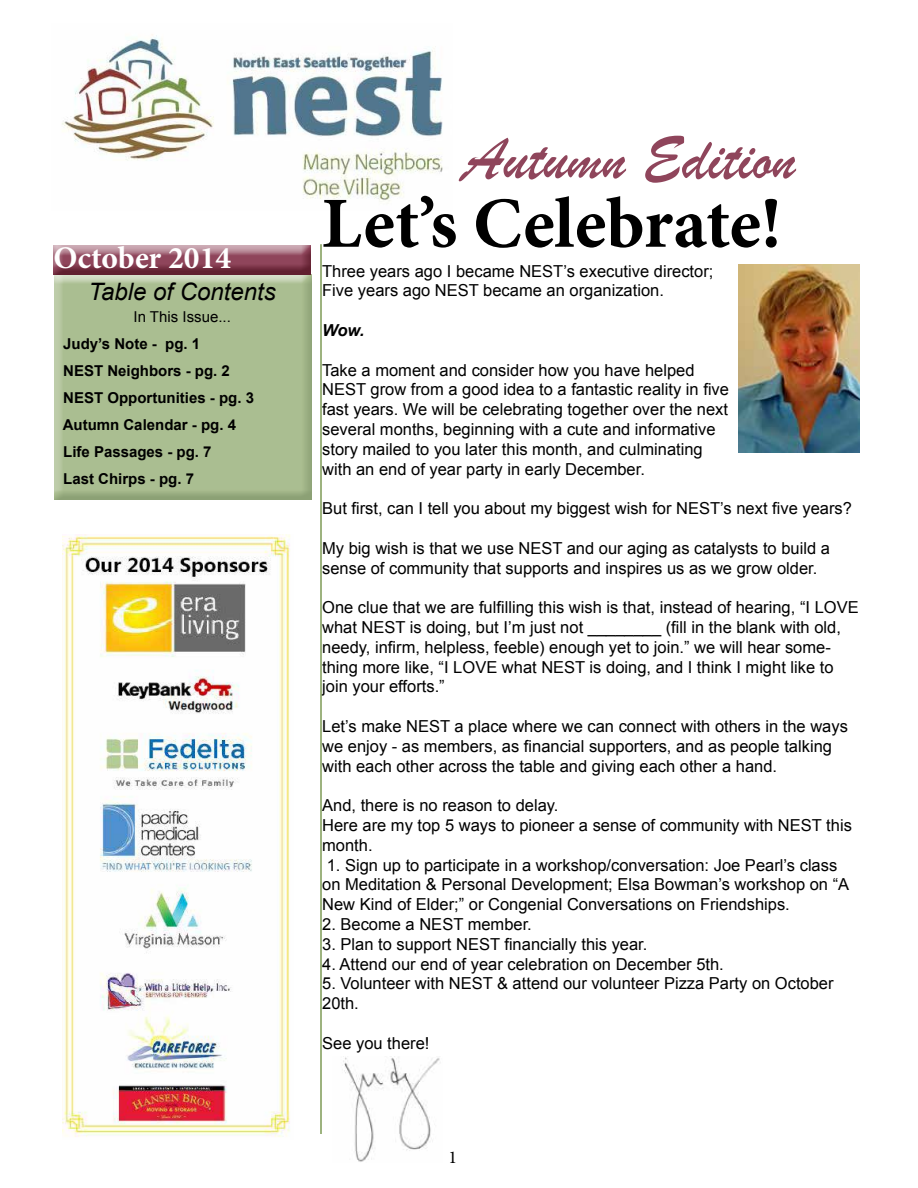
<style>
.page{position:relative;width:918px;height:1188px;background:#fff}
.page>*{position:absolute;margin:0;border:0;box-sizing:border-box;transform-origin:0 0}
.t1{font:700 72px "Minion Pro";color:#000}
.t2{font:63px "Brush Script";color:#8f455b}
.t3{font:700 31.5px "Minion Pro";color:#fff}
.t4{font:italic 24px "Arial";color:#000}
.t5{font:18px "Minion Pro";color:#000}
.t6{font:16.5px/19.8px "Arial";color:#000}
.t7{font:italic 700 16.5px "Arial";color:#000}
.t8{font:700 15px/27px "Arial";color:#000}
.t9{font:15px "Arial";color:#000}
</style>
<div class="page">
<div style="left:47px;top:267px;width:275px;height:234px;background:#000;opacity:.75"></div>
<img style="left:62px;top:34px;width:381px;height:168px">
<div style="left:45px;top:245px;width:267px;height:37px;background:#000;opacity:.75"></div>
<img style="left:63px;top:534px;width:227px;height:603px">
<hr style="left:320px;top:244px;width:2px;height:890px;background:#7d9b55">
<img style="left:738px;top:265px;width:122px;height:187px">
<img style="left:343px;top:1057px;width:97px;height:105px">
<h3 class="t3" style="left:54px;top:235px;width:179px">October 2014</h3>
<h3 class="t4" style="left:89px;top:276px;width:189px">Table of Contents</h3>
<p class="t9" style="left:134px;top:307px;width:99px">In This Issue...</p>
<p class="t8" style="left:63px;top:331px;width:193px">Judy’s Note - pg. 1<br>NEST Neighbors - pg. 2<br>NEST Opportunities - pg. 3<br>Autumn Calendar - pg. 4<br>Life Passages - pg. 7<br>Last Chirps - pg. 7</p>
<h2 class="t2" style="left:463px;top:120px;width:334px">Autumn Edition</h2>
<h1 class="t1" style="left:322px;top:173px;width:461px">Let’s Celebrate!</h1>
<p class="t6" style="left:322px;top:261px;width:393px">Three years ago I became NEST’s executive director;<br>Five years ago NEST became an organization.</p>
<p class="t7" style="left:322px;top:319px;width:44px">Wow.</p>
<p class="t6" style="left:322px;top:360px;width:408px">Take a moment and consider how you have helped NEST grow from a good idea to a fantastic reality in five fast years. We will be celebrating together over the next several months, beginning with a cute and informative story mailed to you later this month, and culminating with an end of year party in early December.</p>
<p class="t6" style="left:322px;top:499px;width:531px">But first, can I tell you about my biggest wish for NEST’s next five years?</p>
<p class="t6" style="left:322px;top:538px;width:509px">My big wish is that we use NEST and our aging as catalysts to build a sense of community that supports and inspires us as we grow older.</p>
<p class="t6" style="left:322px;top:598px;width:538px">One clue that we are fulfilling this wish is that, instead of hearing, “I LOVE what NEST is doing, but I’m just not ________ (fill in the blank with old, needy, infirm, helpless, feeble) enough yet to join.” we will hear some&shy;thing more like, “I LOVE what NEST is doing, and I think I might like to join your efforts.”</p>
<p class="t6" style="left:322px;top:716px;width:527px">Let’s make NEST a place where we can connect with others in the ways we enjoy - as members, as financial supporters, and as people talking with each other across the table and giving each other a hand.</p>
<p class="t6" style="left:322px;top:796px;width:531px">And, there is no reason to delay.<br>Here are my top 5 ways to pioneer a sense of community with NEST this month.</p>
<p class="t6" style="left:322px;top:855px;width:529px">1. Sign up to participate in a workshop/conversation: Joe Pearl’s class on Meditation &amp; Personal Development; Elsa Bowman’s workshop on “A<br>New Kind of Elder;” or Congenial Conversations on Friendships.</p>
<p class="t6" style="left:322px;top:914px;width:211px">2. Become a NEST member.</p>
<p class="t6" style="left:322px;top:934px;width:327px">3. Plan to support NEST financially this year.</p>
<p class="t6" style="left:322px;top:954px;width:403px">4. Attend our end of year celebration on December 5th.</p>
<p class="t6" style="left:322px;top:974px;width:513px">5. Volunteer with NEST &amp; attend our volunteer Pizza Party on October<br>20th.</p>
<p class="t6" style="left:322px;top:1033px;width:109px">See you there!</p>
<p class="t5" style="left:448px;top:1145px;width:10px">1</p>
</div>
